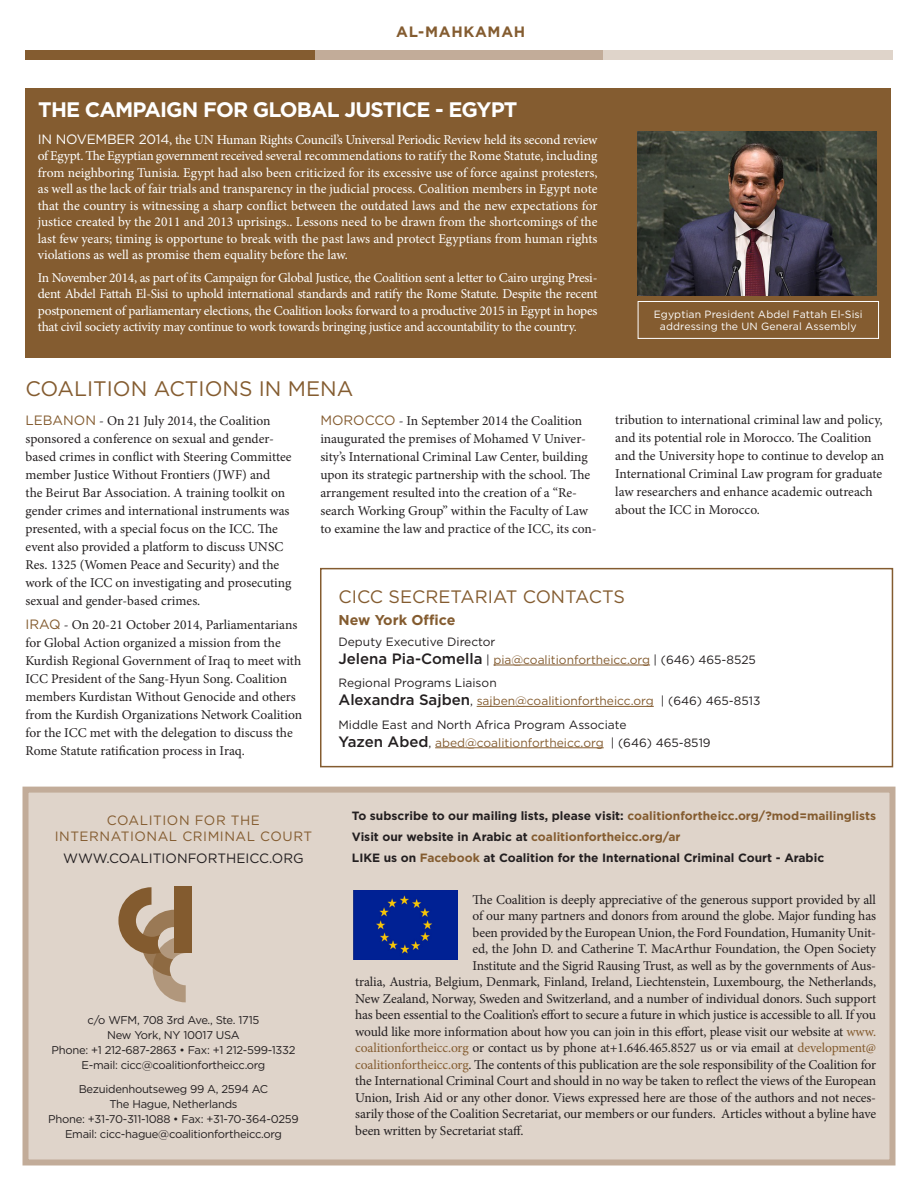
<style>
.page{position:relative;width:918px;height:1188px;background:#fff}
.page>*{position:absolute;margin:0;border:0;box-sizing:border-box;transform-origin:0 0}
.t1{font:700 21px "Gotham";letter-spacing:-.04em;color:#fff}
.t2{font:21px "Gotham";color:#845c30}
.t3{font:18px "Gotham";color:#845c30}
.t4{font:700 15px "Gotham";letter-spacing:.05em;color:#845c30}
.t5{font:700 14.25px "Gotham";color:#845c30}
.body_text{font:13.5px/18px "Minion Pro";letter-spacing:-.01em;color:#231f20}
.body_text-2{font:13.5px/16.5px "Minion Pro";letter-spacing:-.015em;color:#fff;text-align:justify}
.t6{font:13.5px "Gotham";letter-spacing:.04em;color:#845c30}
.t7{font:13.5px "Gotham";color:#231f20}
.t8{font:700 12px "Gotham";color:#231f20}
.t9{font:12px "Gotham";color:#845c30}
.t10{font:12px "Gotham";color:#231f20}
.t11{font:11.25px "Gotham";letter-spacing:-.025em;color:#231f20}
.caption_text{font:10.5px/12.6px "Gotham";letter-spacing:.01em;color:#fff;text-align:center}
.s1{font-family:"Gotham"}
.s2{font-family:"Gotham";color:#845c30}
.s3{font-weight:500;font-size:15px;color:#231f20}
.s4{color:#231f20}
.s5{color:#845c30}
</style>
<div class="page">
<div style="left:315px;top:50px;width:289px;height:10px;background:#c2ac99"></div>
<div style="left:26px;top:50px;width:289px;height:10px;background:#845c30"></div>
<div style="left:603px;top:50px;width:289px;height:10px;background:#dfd4ca"></div>
<div style="left:22px;top:787px;width:874px;height:379px;background:#dfd4ca;border:6px solid #c2ac99"></div>
<img style="left:353px;top:891px;width:104px;height:69px">
<div style="left:175px;top:886px;width:17px;height:67px;background:#835b2f"></div>
<svg style="left:118px;top:887px;width:68px;height:115px"></svg>
<div style="left:320px;top:568px;width:573px;height:199px;border:2px solid #845c30"></div>
<hr style="left:493px;top:665px;width:157px;height:1px;background:#845c30">
<hr style="left:477px;top:706px;width:177px;height:1px;background:#845c30">
<hr style="left:435px;top:747px;width:169px;height:1px;background:#845c30">
<div style="left:26px;top:88px;width:865px;height:270px;background:#845c30"></div>
<img style="left:638px;top:131px;width:239px;height:165px">
<div style="left:638px;top:301px;width:241px;height:38px;border:1px solid #fff"></div>
<p class="t4" style="left:396px;top:24px;width:131px">AL-MAHKAMAH</p>
<p class="t1" style="left:38px;top:97px;width:481px">THE CAMPAIGN FOR GLOBAL JUSTICE - EGYPT</p>
<p class="body_text-2" style="left:38px;top:131px;width:561px"><span class="s1">IN NOVEMBER 2014</span>, the UN Human Rights Council’s Universal Periodic Review held its second review of Egypt. The Egyptian government received several recommendations to ratify the Rome Statute, including from neighboring Tunisia. Egypt had also been criticized for its excessive use of force against protesters, as well as the lack of fair trials and transparency in the judicial process. Coalition members in Egypt note that the country is witnessing a sharp conflict between the outdated laws and the new expectations for justice created by the 2011 and 2013 uprisings.. Lessons need to be drawn from the shortcomings of the last few years; timing is opportune to break with the past laws and protect Egyptians from human rights violations as well as promise them equality before the law.</p>
<p class="body_text-2" style="left:38px;top:269px;width:561px">In November 2014, as part of its Campaign for Global Justice, the Coalition sent a letter to Cairo urging Presi&shy;dent Abdel Fattah El-Sisi to uphold international standards and ratify the Rome Statute. Despite the recent postponement of parliamentary elections, the Coalition looks forward to a productive 2015 in Egypt in hopes that civil society activity may continue to work towards bringing justice and accountability to the country.</p>
<p class="t2" style="left:26px;top:375px;width:329px">COALITION ACTIONS IN MENA</p>
<p class="caption_text" style="left:654px;top:308px;width:210px">Egyptian President Abdel Fattah El-Sisi addressing the UN General Assembly</p>
<p class="body_text" style="left:26px;top:412px;width:268px"><span class="s2">LEBANON</span> - On 21 July 2014, the Coalition sponsored a conference on sexual and gender&shy;based crimes in conflict with Steering Committee member Justice Without Frontiers (JWF) and<br>the Beirut Bar Association. A training toolkit on gender crimes and international instruments was presented, with a special focus on the ICC. The event also provided a platform to discuss UNSC Res. 1325 (Women Peace and Security) and the work of the ICC on investigating and prosecuting sexual and gender-based crimes.</p>
<p class="body_text" style="left:26px;top:616px;width:278px"><span class="s2">IRAQ</span> - On 20-21 October 2014, Parliamentarians for Global Action organized a mission from the Kurdish Regional Government of Iraq to meet with ICC President of the Sang-Hyun Song. Coalition members Kurdistan Without Genocide and others from the Kurdish Organizations Network Coalition for the ICC met with the delegation to discuss the Rome Statute ratification process in Iraq.</p>
<p class="body_text" style="left:320px;top:412px;width:278px"><span class="s2">MOROCCO</span> - In September 2014 the Coalition inaugurated the premises of Mohamed V Univer&shy;sity’s International Criminal Law Center, building upon its strategic partnership with the school. The arrangement resulted into the creation of a “Re&shy;search Working Group” within the Faculty of Law to examine the law and practice of the ICC, its con-</p>
<p class="body_text" style="left:615px;top:411px;width:270px">tribution to international criminal law and policy, and its potential role in Morocco. The Coalition and the University hope to continue to develop an International Criminal Law program for graduate law researchers and enhance academic outreach about the ICC in Morocco.</p>
<p class="t3" style="left:339px;top:585px;width:288px">CICC SECRETARIAT CONTACTS</p>
<p class="t5" style="left:339px;top:612px;width:118px">New York Office</p>
<p class="t10" style="left:339px;top:634px;width:159px">Deputy Executive Director</p>
<p class="t9" style="left:339px;top:652px;width:419px"><span class="s3">Jelena Pia-Comella</span> <span class="s4">|</span> pia@coalitionfortheicc.org <span class="s4">| (646) 465-8525</span></p>
<p class="t10" style="left:339px;top:675px;width:160px">Regional Programs Liaison</p>
<p class="t9" style="left:339px;top:693px;width:423px"><span class="s3">Alexandra Sajben</span><span class="s4">,</span> sajben@coalitionfortheicc.org <span class="s4">| (646) 465-8513</span></p>
<p class="t10" style="left:339px;top:717px;width:290px">Middle East and North Africa Program Associate</p>
<p class="t9" style="left:339px;top:735px;width:374px"><span class="s3">Yazen Abed</span><span class="s4">,</span> abed@coalitionfortheicc.org <span class="s4">| (646) 465-8519</span></p>
<p class="t6" style="left:107px;top:811px;width:155px">COALITION FOR THE</p>
<p class="t6" style="left:55px;top:828px;width:259px">INTERNATIONAL CRIMINAL COURT</p>
<p class="t7" style="left:63px;top:850px;width:242px">WWW.COALITIONFORTHEICC.ORG</p>
<p class="t11" style="left:88px;top:1013px;width:173px">c/o WFM, 708 3rd Ave., Ste. 1715</p>
<p class="t11" style="left:107px;top:1028px;width:134px">New York, NY 10017 USA</p>
<p class="t11" style="left:52px;top:1043px;width:245px">Phone: +1 212-687-2863 • Fax: +1 212-599-1332</p>
<p class="t11" style="left:82px;top:1058px;width:185px">E-mail: cicc@coalitionfortheicc.org</p>
<p class="t11" style="left:79px;top:1082px;width:191px">Bezuidenhoutseweg 99 A, 2594 AC</p>
<p class="t11" style="left:109px;top:1097px;width:130px">The Hague, Netherlands</p>
<p class="t11" style="left:48px;top:1112px;width:252px">Phone: +31-70-311-1088 • Fax: +31-70-364-0259</p>
<p class="t11" style="left:65px;top:1127px;width:218px">Email: cicc-hague@coalitionfortheicc.org</p>
<p class="t8" style="left:352px;top:809px;width:526px">To subscribe to our mailing lists, please visit: <span class="s5">coalitionfortheicc.org/?mod=mailinglists</span></p>
<p class="t8" style="left:352px;top:830px;width:330px">Visit our website in Arabic at <span class="s5">coalitionfortheicc.org/ar</span></p>
<p class="t8" style="left:352px;top:851px;width:474px">LIKE us on <span class="s5">Facebook</span> at Coalition for the International Criminal Court - Arabic</p>
<p class="body_text" style="left:472px;top:890px;width:405px">The Coalition is deeply appreciative of the generous support provided by all</p>
<p class="body_text" style="left:472px;top:907px;width:405px">of our many partners and donors from around the globe. Major funding has</p>
<p class="body_text" style="left:472px;top:923px;width:405px">been provided by the European Union, the Ford Foundation, Humanity Unit-</p>
<p class="body_text" style="left:472px;top:940px;width:405px">ed, the John D. and Catherine T. MacArthur Foundation, the Open Society</p>
<p class="body_text" style="left:472px;top:956px;width:405px">Institute and the Sigrid Rausing Trust, as well as by the governments of Aus-</p>
<p class="body_text" style="left:355px;top:973px;width:522px">tralia, Austria, Belgium, Denmark, Finland, Ireland, Liechtenstein, Luxembourg, the Netherlands,</p>
<p class="body_text" style="left:355px;top:989px;width:522px">New Zealand, Norway, Sweden and Switzerland, and a number of individual donors. Such support</p>
<p class="body_text" style="left:355px;top:1006px;width:522px">has been essential to the Coalition’s effort to secure a future in which justice is accessible to all. If you</p>
<p class="body_text" style="left:355px;top:1022px;width:522px">would like more information about how you can join in this effort, please visit our website at <span class="s5">www.</span></p>
<p class="body_text" style="left:355px;top:1039px;width:522px"><span class="s5">coalitionfortheicc.org</span> or contact us by phone at+1.646.465.8527 us or via email at <span class="s5">development@</span></p>
<p class="body_text" style="left:355px;top:1055px;width:522px"><span class="s5">coalitionfortheicc.org</span>. The contents of this publication are the sole responsibility of the Coalition for</p>
<p class="body_text" style="left:355px;top:1072px;width:523px">the International Criminal Court and should in no way be taken to reflect the views of the European</p>
<p class="body_text" style="left:355px;top:1088px;width:522px">Union, Irish Aid or any other donor. Views expressed here are those of the authors and not neces-</p>
<p class="body_text" style="left:355px;top:1105px;width:522px">sarily those of the Coalition Secretariat, our members or our funders. Articles without a byline have</p>
<p class="body_text" style="left:355px;top:1121px;width:170px">been written by Secretariat staff.</p>
</div>
